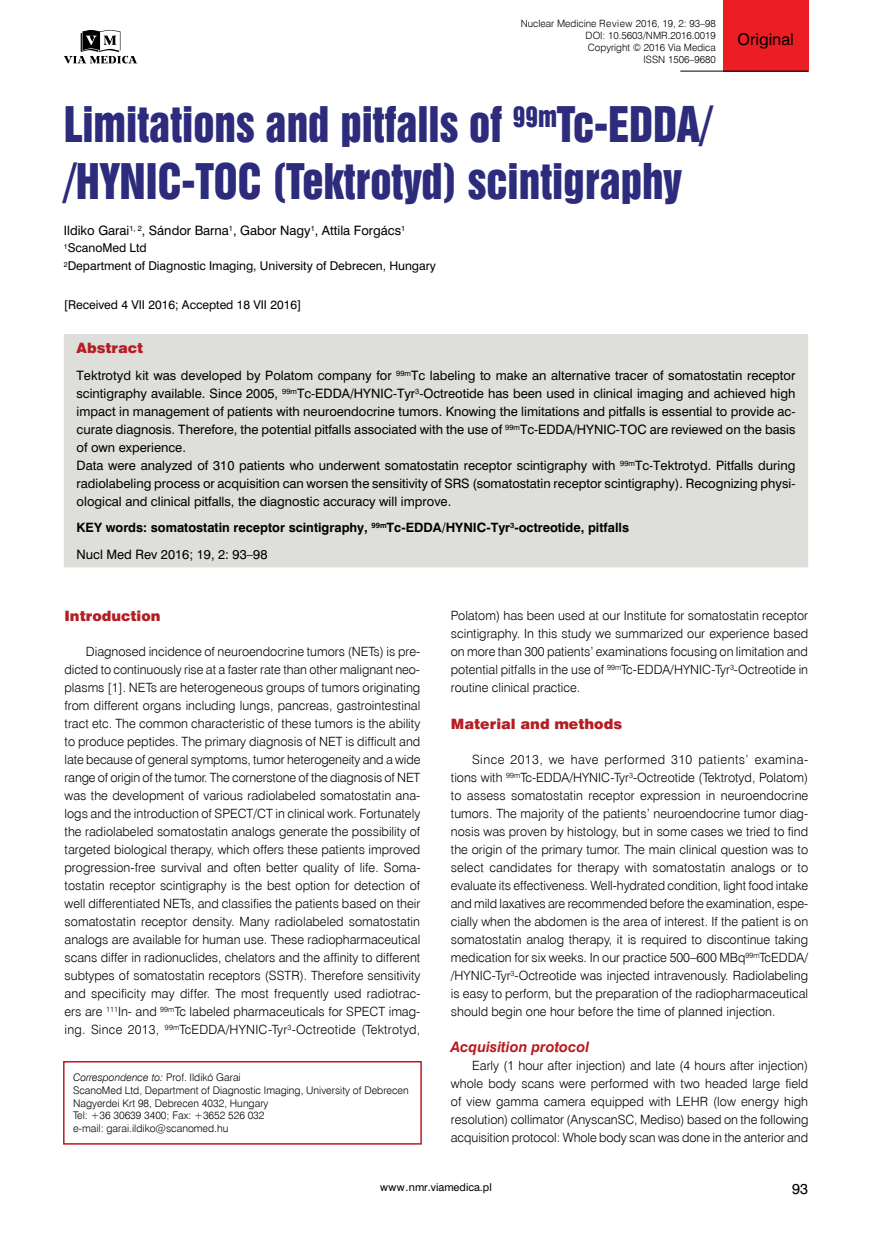
<style>
.page{position:relative;width:872px;height:1234px;background:#fff}
.page>*{position:absolute;margin:0;border:0;box-sizing:border-box;transform-origin:0 0}
.t1{font:45px/57px "Swis 921 EU";color:#2c2b7c;scale:.96 1}
.t2{font:15px "Swis 721 PL";color:#000}
.t3{font:14.25px "Swis 721 Blk EU";color:#b61d22}
.t4{font:italic 700 13.5px "Swis 721 PL";color:#b61d22}
.t5{font:13.5px "Swis 721 PL";color:#000}
.t6{font:12.75px/18px "Swis 721 Lt EU";color:#000;text-align:justify}
.t7{font:12px/18px "Swis 721 PL";color:#000}
.t8{font:700 12px "Swis 721 PL";color:#000}
.t9{font:11.25px/18px "Swis 721 PL";color:#000}
.t10{font:10.5px/12.6px "Swis 721 Lt EU";color:#000}
.t11{font:10.05px/12px "Swis 721 Lt EU";color:#000;text-align:right}
.t12{font:10.05px "Swis 721 PL";color:#000}
.s1{font-style:italic}
</style>
<div class="page">
<svg style="left:64px;top:30px;width:73px;height:34px"></svg>
<div style="left:723px;top:0;width:85px;height:71px;background:#ed1d24"></div>
<hr style="left:680px;top:71px;width:128px;height:1px;background:#000">
<div style="left:63px;top:1060px;width:359px;height:84px;border:2px solid #b61d22"></div>
<div style="left:64px;top:334px;width:744px;height:233px;background:#dedfda"></div>
<p class="t11" style="left:521px;top:18px;width:196px">Nuclear Medicine Review 2016, 19, 2: 93–98<br>DOI: 10.5603/NMR.2016.0019<br>Copyright © 2016 Via Medica<br>ISSN 1506–9680</p>
<p class="t2" style="left:737px;top:30px;width:58px">Original</p>
<h1 class="t1" style="left:64px;top:96px;width:677px">Limitations and pitfalls of <sup>99m</sup>Tc-EDDA/ /HYNIC-TOC (Tektrotyd) scintigraphy</h1>
<p class="t7" style="left:64px;top:221px;width:343px">Ildiko Garai<sup>1,</sup> <sup>2</sup>, Sándor Barna<sup>1</sup>, Gabor Nagy<sup>1</sup>, Attila Forgács<sup>1</sup></p>
<p class="t9" style="left:64px;top:239px;width:373px"><sup>1</sup>ScanoMed Ltd<br><sup>2</sup>Department of Diagnostic Imaging, University of Debrecen, Hungary</p>
<p class="t9" style="left:64px;top:296px;width:239px">[Received 4 VII 2016; Accepted 18 VII 2016]</p>
<p class="t3" style="left:77px;top:338px;width:68px">Abstract</p>
<p class="t7" style="left:77px;top:366px;width:720px">Tektrotyd kit was developed by Polatom company for <sup>99m</sup>Tc labeling to make an alternative tracer of somatostatin receptor scintigraphy available. Since 2005, <sup>99m</sup>Tc-EDDA/HYNIC-Tyr<sup>3</sup>-Octreotide has been used in clinical imaging and achieved high impact in management of patients with neuroendocrine tumors. Knowing the limitations and pitfalls is essential to provide ac&shy;curate diagnosis. Therefore, the potential pitfalls associated with the use of <sup>99m</sup>Tc-EDDA/HYNIC-TOC are reviewed on the basis of own experience.<br>Data were analyzed of 310 patients who underwent somatostatin receptor scintigraphy with <sup>99m</sup>Tc-Tektrotyd. Pitfalls during radiolabeling process or acquisition can worsen the sensitivity of SRS (somatostatin receptor scintigraphy). Recognizing physi&shy;ological and clinical pitfalls, the diagnostic accuracy will improve.</p>
<p class="t8" style="left:77px;top:519px;width:554px">KEY words: somatostatin receptor scintigraphy, <sup>99m</sup>Tc-EDDA/HYNIC-Tyr<sup>3</sup>-octreotide, pitfalls</p>
<p class="t7" style="left:77px;top:545px;width:192px">Nucl Med Rev 2016; 19, 2: 93–98</p>
<p class="t3" style="left:65px;top:606px;width:97px">Introduction</p>
<p class="t6" style="left:65px;top:642px;width:357px;text-indent:21px">Diagnosed incidence of neuroendocrine tumors (NETs) is pre&shy;dicted to continuously rise at a faster rate than other malignant neo&shy;plasms [1]. NETs are heterogeneous groups of tumors originating from different organs including lungs, pancreas, gastrointestinal tract etc. The common characteristic of these tumors is the ability to produce peptides. The primary diagnosis of NET is difficult and late because of general symptoms, tumor heterogeneity and a wide range of origin of the tumor. The cornerstone of the diagnosis of NET was the development of various radiolabeled somatostatin ana&shy;logs and the introduction of SPECT/CT in clinical work. Fortunately the radiolabeled somatostatin analogs generate the possibility of targeted biological therapy, which offers these patients improved progression-free survival and often better quality of life. Soma&shy;tostatin receptor scintigraphy is the best option for detection of well differentiated NETs, and classifies the patients based on their somatostatin receptor density. Many radiolabeled somatostatin analogs are available for human use. These radiopharmaceutical scans differ in radionuclides, chelators and the affinity to different subtypes of somatostatin receptors (SSTR). Therefore sensitivity and specificity may differ. The most frequently used radiotrac&shy;ers are <sup>111</sup>In- and <sup>99m</sup>Tc labeled pharmaceuticals for SPECT imag&shy;ing. Since 2013, <sup>99m</sup>TcEDDA/HYNIC-Tyr<sup>3</sup>-Octreotide (Tektrotyd,</p>
<p class="t10" style="left:73px;top:1071px;width:337px"><span class="s1">Correspondence to:</span> Prof. Ildikó Garai<br>ScanoMed Ltd, Department of Diagnostic Imaging, University of Debrecen Nagyerdei Krt 98, Debrecen 4032, Hungary<br>Tel: +36 30639 3400; Fax: +3652 526 032<br>e-mail: garai.ildiko@scanomed.hu</p>
<p class="t6" style="left:451px;top:606px;width:359px">Polatom) has been used at our Institute for somatostatin receptor scintigraphy. In this study we summarized our experience based on more than 300 patients’ examinations focusing on limitation and potential pitfalls in the use of <sup>99m</sup>Tc-EDDA/HYNIC-Tyr<sup>3</sup>-Octreotide in routine clinical practice.</p>
<p class="t3" style="left:451px;top:714px;width:173px">Material and methods</p>
<p class="t6" style="left:451px;top:750px;width:359px;text-indent:21px">Since 2013, we have performed 310 patients’ examina&shy;tions with <sup>99m</sup>Tc-EDDA/HYNIC-Tyr<sup>3</sup>-Octreotide (Tektrotyd, Polatom) to assess somatostatin receptor expression in neuroendocrine tumors. The majority of the patients’ neuroendocrine tumor diag&shy;nosis was proven by histology, but in some cases we tried to find the origin of the primary tumor. The main clinical question was to select candidates for therapy with somatostatin analogs or to evaluate its effectiveness. Well-hydrated condition, light food intake and mild laxatives are recommended before the examination, espe&shy;cially when the abdomen is the area of interest. If the patient is on somatostatin analog therapy, it is required to discontinue taking medication for six weeks. In our practice 500–600 MBq<sup>99m</sup>TcEDDA/ /HYNIC-Tyr<sup>3</sup>-Octreotide was injected intravenously. Radiolabeling is easy to perform, but the preparation of the radiopharmaceutical should begin one hour before the time of planned injection.</p>
<p class="t4" style="left:451px;top:1038px;width:140px">Acquisition protocol</p>
<p class="t6" style="left:451px;top:1056px;width:359px;text-indent:21px">Early (1 hour after injection) and late (4 hours after injection) whole body scans were performed with two headed large field of view gamma camera equipped with LEHR (low energy high resolution) collimator (AnyscanSC, Mediso) based on the following acquisition protocol: Whole body scan was done in the anterior and</p>
<p class="t12" style="left:380px;top:1180px;width:113px">www.nmr.viamedica.pl</p>
<p class="t5" style="left:792px;top:1179px;width:17px">93</p>
</div>
